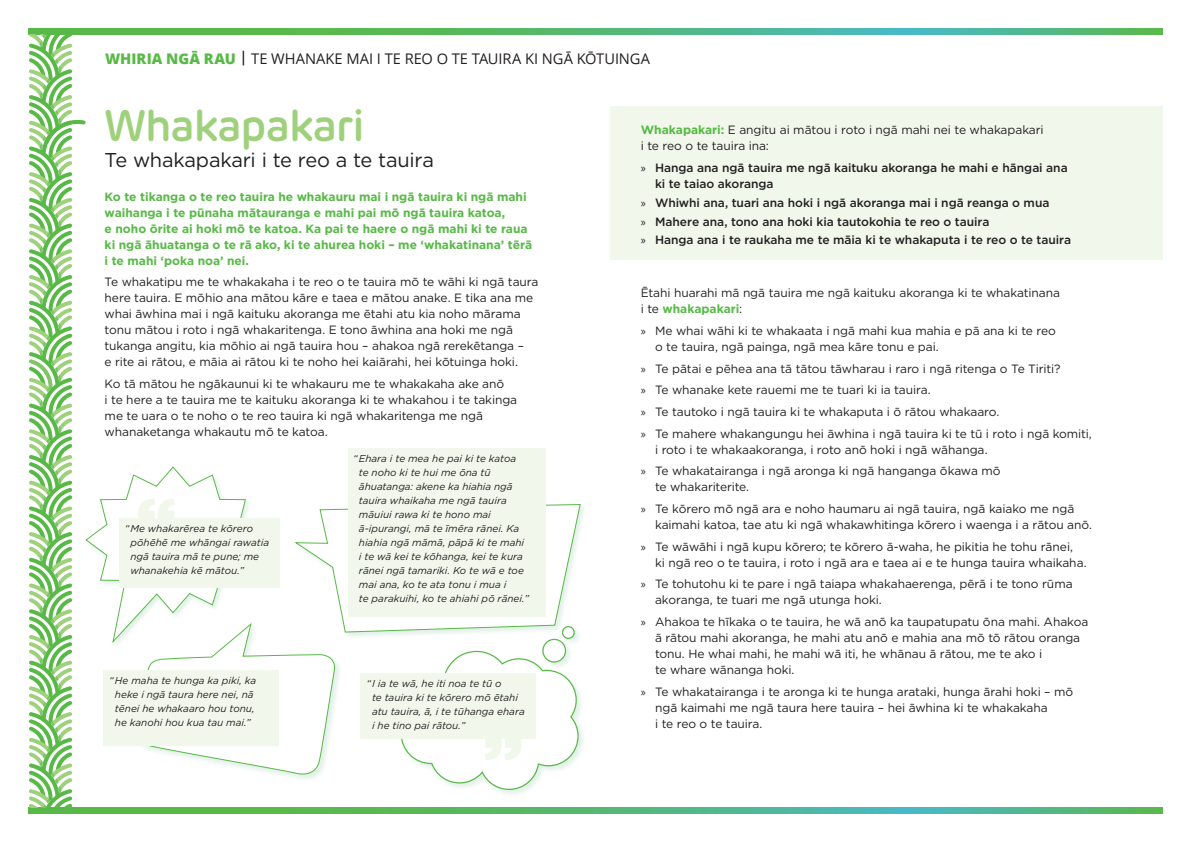
<style>
.page{position:relative;width:1191px;height:842px;background:#fff}
.page>*{position:absolute;margin:0;border:0;box-sizing:border-box;transform-origin:0 0}
.BODY_Bullet{font:600 44px "Rubrik New";letter-spacing:-.025em;color:#9fd07c}
.BODY_Bullet-2{font:20px "Gotham";letter-spacing:-.015em;color:#231f20}
.BODY_Text{font:14.7px "Open Sans";color:#231f20}
.BODY_Text-2{font:12px/16px "Gotham";letter-spacing:-.01em;color:#231f20}
.BODY_Text-3{font:700 12px/16px "Gotham";color:#58b947}
.t1{font:500 12px/16px "Gotham";letter-spacing:-.005em;color:#231f20}
.BODY_Bullet-3{font:italic 10px/14px "Gotham";letter-spacing:-.005em;color:#231f20}
.s1{font-weight:800;color:#58b947}
.s2{font-weight:600}
.s3{font-weight:700;color:#58b947}
.s4{font-family:"Myriad Pro";font-weight:400}
.s5{font-family:"Myriad Pro"}
</style>
<div class="page">
<div style="left:609px;top:106px;width:553px;height:153px;background:#f1f7eb"></div>
<svg style="left:28px;top:808px;width:1134px;height:6px;background:#54b872"></svg>
<svg style="left:28px;top:28px;width:1134px;height:6px;background:#54b872"></svg>
<svg style="left:29px;top:34px;width:552px;height:774px"></svg>
<div style="left:361px;top:673px;width:175px;height:65px;background:#f1f7eb"></div>
<div style="left:119px;top:518px;width:161px;height:69px;background:#f1f7eb"></div>
<div style="left:104px;top:670px;width:175px;height:75px;background:#f1f7eb"></div>
<div style="left:347px;top:448px;width:198px;height:169px;background:#f1f7eb"></div>
<p class="BODY_Text" style="left:105px;top:48px;width:546px"><span class="s1">WHIRIA NGĀ RAU</span> <span class="s2">|</span> TE WHANAKE MAI I TE REO O TE TAUIRA KI NGĀ KŌTUINGA</p>
<p class="BODY_Bullet" style="left:105px;top:99px;width:262px">Whakapakari</p>
<p class="BODY_Bullet-2" style="left:105px;top:147px;width:331px">Te whakapakari i te reo a te tauira</p>
<p class="BODY_Text-3" style="left:105px;top:188px;width:429px">Ko te tikanga o te reo tauira he whakauru mai i ngā tauira ki ngā mahi waihanga i te pūnaha mātauranga e mahi pai mō ngā tauira katoa,<br>e noho ōrite ai hoki mō te katoa. Ka pai te haere o ngā mahi ki te raua ki ngā āhuatanga o te rā ako, ki te ahurea hoki – me ‘whakatinana’ tērā i te mahi ‘poka noa’ nei.</p>
<p class="BODY_Text-2" style="left:105px;top:274px;width:435px">Te whakatipu me te whakakaha i te reo o te tauira mō te wāhi ki ngā taura here tauira. E mōhio ana mātou kāre e taea e mātou anake. E tika ana me whai āwhina mai i ngā kaituku akoranga me ētahi atu kia noho mārama tonu mātou i roto i ngā whakaritenga. E tono āwhina ana hoki me ngā tukanga angitu, kia mōhio ai ngā tauira hou – ahakoa ngā rerekētanga –<br>e rite ai rātou, e māia ai rātou ki te noho hei kaiārahi, hei kōtuinga hoki.</p>
<p class="BODY_Text-2" style="left:105px;top:375px;width:414px">Ko tā mātou he ngākaunui ki te whakauru me te whakakaha ake anō<br>i te here a te tauira me te kaituku akoranga ki te whakahou i te takinga me te uara o te noho o te reo tauira ki ngā whakaritenga me ngā whanaketanga whakautu mō te katoa.</p>
<p class="BODY_Bullet-3" style="left:130px;top:521px;width:140px;text-indent:-6px">“Me whakarērea te kōrero pōhēhē me whāngai rawatia ngā tauira mā te pune; me whanakehia kē mātou.”</p>
<p class="BODY_Bullet-3" style="left:109px;top:673px;width:148px;text-align:center">“He maha te hunga ka piki, ka heke i ngā taura here nei, nā tēnei he whakaaro hou tonu, he kanohi hou kua tau mai.”</p>
<p class="BODY_Bullet-3" style="left:359px;top:451px;width:171px;text-indent:-6px">“Ehara i te mea he pai ki te katoa<br>te noho ki te hui me ōna tū āhuatanga: akene ka hiahia ngā tauira whaikaha me ngā tauira māuiui rawa ki te hono mai ā-ipurangi, mā te īmēra rānei. Ka hiahia ngā māmā, pāpā ki te mahi i te wā kei te kōhanga, kei te kura rānei ngā tamariki. Ko te wā e toe mai ana, ko te ata tonu i mua i<br>te parakuihi, ko te ahiahi pō rānei.”</p>
<p class="BODY_Bullet-3" style="left:372px;top:676px;width:154px;text-indent:-6px">“ I ia te wā, he iti noa te tū o<br>te tauira ki te kōrero mō ētahi atu tauira, ā, i te tūhanga ehara i he tino pai rātou.”</p>
<p class="BODY_Text-2" style="left:641px;top:122px;width:404px"><span class="s3">Whakapakari:</span> E angitu ai mātou i roto i ngā mahi nei te whakapakari i te reo o te tauira ina:</p>
<p class="t1" style="left:655px;top:160px;width:414px;text-indent:-14px"><span class="s4">»</span> Hanga ana ngā tauira me ngā kaituku akoranga he mahi e hāngai ana ki te taiao akoranga</p>
<p class="t1" style="left:641px;top:194px;width:410px"><span class="s4">»</span> Whiwhi ana, tuari ana hoki i ngā akoranga mai i ngā reanga o mua</p>
<p class="t1" style="left:641px;top:213px;width:350px"><span class="s4">»</span> Mahere ana, tono ana hoki kia tautokohia te reo o tauira</p>
<p class="t1" style="left:641px;top:232px;width:432px"><span class="s4">»</span> Hanga ana i te raukaha me te māia ki te whakaputa i te reo o te tauira</p>
<p class="BODY_Text-2" style="left:641px;top:285px;width:420px">Ētahi huarahi mā ngā tauira me ngā kaituku akoranga ki te whakatinana i te <span class="s3">whakapakari</span>:</p>
<p class="BODY_Text-2" style="left:655px;top:322px;width:402px;text-indent:-14px"><span class="s5">»</span> Me whai wāhi ki te whakaata i ngā mahi kua mahia e pā ana ki te reo o te tauira, ngā painga, ngā mea kāre tonu e pai.</p>
<p class="BODY_Text-2" style="left:641px;top:360px;width:421px"><span class="s5">»</span> Te pātai e pēhea ana tā tātou tāwharau i raro i ngā ritenga o Te Tiriti?</p>
<p class="BODY_Text-2" style="left:641px;top:382px;width:291px"><span class="s5">»</span> Te whanake kete rauemi me te tuari ki ia tauira.</p>
<p class="BODY_Text-2" style="left:641px;top:403px;width:360px"><span class="s5">»</span> Te tautoko i ngā tauira ki te whakaputa i ō rātou whakaaro.</p>
<p class="BODY_Text-2" style="left:655px;top:425px;width:438px;text-indent:-14px"><span class="s5">»</span> Te mahere whakangungu hei āwhina i ngā tauira ki te tū i roto i ngā komiti, i roto i te whakaakoranga, i roto anō hoki i ngā wāhanga.</p>
<p class="BODY_Text-2" style="left:655px;top:463px;width:347px;text-indent:-14px"><span class="s5">»</span> Te whakatairanga i ngā aronga ki ngā hanganga ōkawa mō te whakariterite.</p>
<p class="BODY_Text-2" style="left:655px;top:500px;width:438px;text-indent:-14px"><span class="s5">»</span> Te kōrero mō ngā ara e noho haumaru ai ngā tauira, ngā kaiako me ngā kaimahi katoa, tae atu ki ngā whakawhitinga kōrero i waenga i a rātou anō.</p>
<p class="BODY_Text-2" style="left:655px;top:538px;width:433px;text-indent:-14px"><span class="s5">»</span> Te wāwāhi i ngā kupu kōrero; te kōrero ā-waha, he pikitia he tohu rānei,<br>ki ngā reo o te tauira, i roto i ngā ara e taea ai e te hunga tauira whaikaha.</p>
<p class="BODY_Text-2" style="left:655px;top:576px;width:419px;text-indent:-14px"><span class="s5">»</span> Te tohutohu ki te pare i ngā taiapa whakahaerenga, pērā i te tono rūma akoranga, te tuari me ngā utunga hoki.</p>
<p class="BODY_Text-2" style="left:655px;top:613px;width:435px;text-indent:-14px"><span class="s5">»</span> Ahakoa te hīkaka o te tauira, he wā anō ka taupatupatu ōna mahi. Ahakoa ā rātou mahi akoranga, he mahi atu anō e mahia ana mō tō rātou oranga tonu. He whai mahi, he mahi wā iti, he whānau ā rātou, me te ako i<br>te whare wānanga hoki.</p>
<p class="BODY_Text-2" style="left:655px;top:683px;width:420px;text-indent:-14px"><span class="s5">»</span> Te whakatairanga i te aronga ki te hunga arataki, hunga ārahi hoki – mō ngā kaimahi me ngā taura here tauira – hei āwhina ki te whakakaha<br>i te reo o te tauira.</p>
</div>
